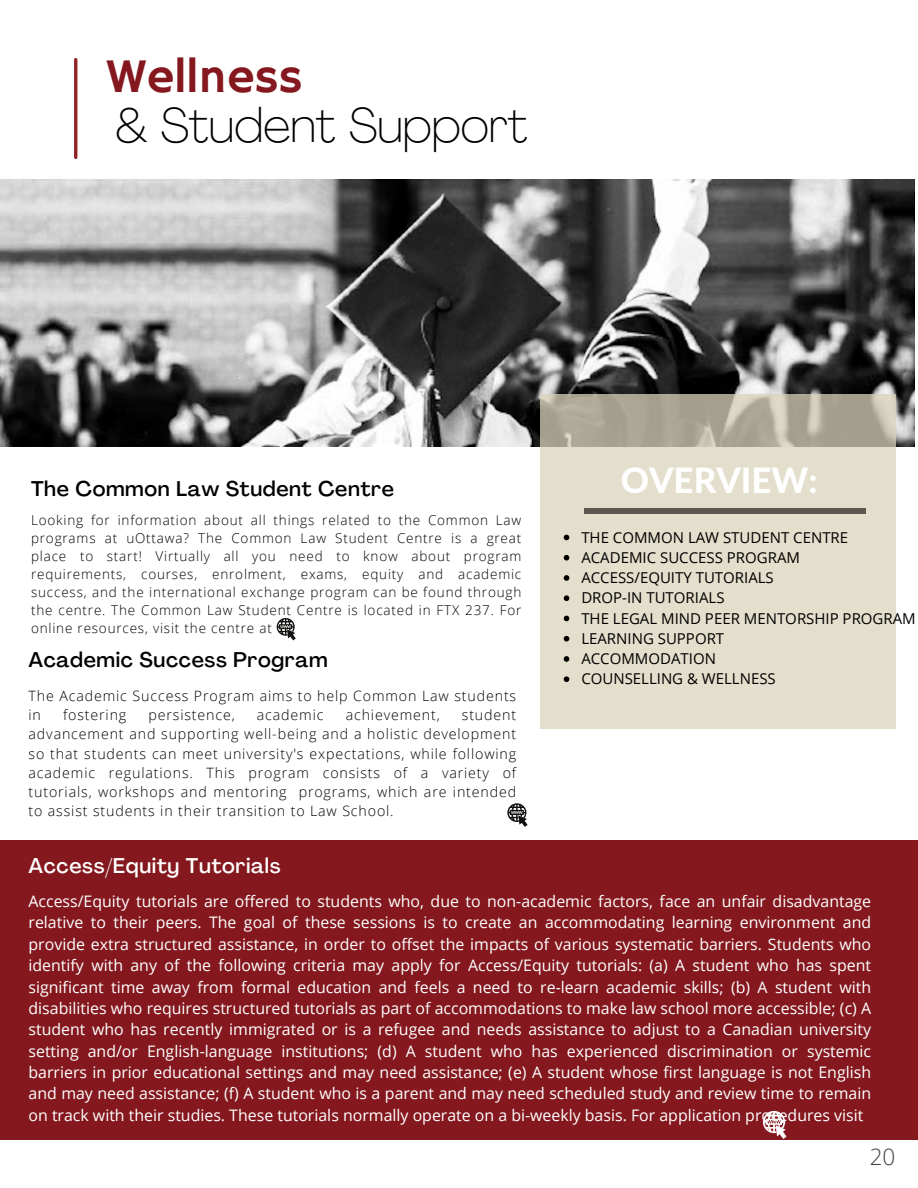
<style>
.page{position:relative;width:918px;height:1188px;background:#fff}
.page>*{position:absolute;margin:0;border:0;box-sizing:border-box;transform-origin:0 0}
.t1{font:100 48.15px "Agrandir";color:#000}
.t2{font:48.15px "Hammersmith One";color:#84181e}
.t3{font:800 34.95px "Lato Latin";color:#fff}
.t4{font:300 22.5px "Open Sans";color:#464544}
.t5{font:500 21px "Agrandir";letter-spacing:.03em;color:#000}
.t6{font:500 21px "Agrandir";letter-spacing:.03em;color:#fff}
.t7{font:15.9px/21.3px "Open Sans";color:#fff;text-align:justify}
.t8{font:15px "Open Sans";color:#000}
.t9{font:300 14.25px/19.2px "Open Sans";letter-spacing:.06em;color:#000}
.t10{font:300 13.5px/18px "Open Sans";letter-spacing:.06em;color:#000;text-align:justify}
</style>
<div class="page">
<div style="left:0;top:841px;width:918px;height:299px;background:#84181e"></div>
<svg style="left:507px;top:803px;width:21px;height:24px"></svg>
<img style="left:0;top:179px;width:915px;height:268px">
<svg style="left:540px;top:394px;width:356px;height:334px;background:#dbd5c3"></svg>
<svg style="left:763px;top:1111px;width:23px;height:28px"></svg>
<div style="left:584px;top:508px;width:281px;height:5px;background:#5b5851"></div>
<hr style="left:74px;top:60px;width:3px;height:97px;background:#902124">
<svg style="left:564px;top:535px;width:5px;height:5px"></svg>
<svg style="left:564px;top:555px;width:5px;height:6px"></svg>
<svg style="left:564px;top:575px;width:5px;height:6px"></svg>
<svg style="left:564px;top:595px;width:5px;height:6px"></svg>
<svg style="left:564px;top:616px;width:5px;height:5px"></svg>
<svg style="left:564px;top:636px;width:5px;height:6px"></svg>
<svg style="left:564px;top:656px;width:5px;height:6px"></svg>
<svg style="left:564px;top:676px;width:5px;height:6px"></svg>
<svg style="left:277px;top:618px;width:19px;height:22px"></svg>
<p class="t2" style="left:106px;top:49px;width:198px">Wellness</p>
<p class="t1" style="left:116px;top:106px;width:414px">&amp; Student Support</p>
<p class="t5" style="left:31px;top:481px;width:365px">The Common Law Student Centre</p>
<p class="t10" style="left:31px;top:511px;width:492px">Looking for information about all things related to the Common Law programs at uOttawa? The Common Law Student Centre is a great place to start! Virtually all you need to know about program requirements, courses, enrolment, exams, equity and academic success, and the international exchange program can be found through the centre. The Common Law Student Centre is located in FTX 237. For online resources, visit the centre at</p>
<p class="t5" style="left:29px;top:651px;width:301px">Academic Success Program</p>
<p class="t9" style="left:29px;top:686px;width:489px">The Academic Success Program aims to help Common Law students in</p>
<p class="t9" style="left:63px;top:705px;width:65px">fostering</p>
<p class="t9" style="left:148px;top:705px;width:88px">persistence,</p>
<p class="t9" style="left:257px;top:705px;width:68px">academic</p>
<p class="t9" style="left:346px;top:705px;width:96px">achievement,</p>
<p class="t9" style="left:29px;top:705px;width:489px;text-align:justify;text-indent:433px">student advancement and supporting well-being and a holistic development so that students can meet university's expectations, while following academic regulations. This program consists of a variety of tutorials, workshops and mentoring programs, which are intended to assist students in their transition to Law School.</p>
<p class="t3" style="left:621px;top:465px;width:198px">OVERVIEW:</p>
<p class="t8" style="left:581px;top:527px;width:268px">THE COMMON LAW STUDENT CENTRE</p>
<p class="t8" style="left:581px;top:547px;width:220px">ACADEMIC SUCCESS PROGRAM</p>
<p class="t8" style="left:581px;top:567px;width:194px">ACCESS/EQUITY TUTORIALS</p>
<p class="t8" style="left:581px;top:587px;width:145px">DROP-IN TUTORIALS</p>
<p class="t8" style="left:581px;top:608px;width:336px">THE LEGAL MIND PEER MENTORSHIP PROGRAM</p>
<p class="t8" style="left:581px;top:628px;width:144px">LEARNING SUPPORT</p>
<p class="t8" style="left:581px;top:648px;width:136px">ACCOMMODATION</p>
<p class="t8" style="left:581px;top:668px;width:196px">COUNSELLING &amp; WELLNESS</p>
<p class="t6" style="left:29px;top:857px;width:253px">Access/Equity Tutorials</p>
<p class="t7" style="left:29px;top:890px;width:844px">Access/Equity tutorials are offered to students who, due to non-academic factors, face an unfair disadvantage relative to their peers. The goal of these sessions is to create an accommodating learning environment and provide extra structured assistance, in order to offset the impacts of various systematic barriers. Students who identify with any of the following criteria may apply for Access/Equity tutorials: (a) A student who has spent significant time away from formal education and feels a need to re-learn academic skills; (b) A student with disabilities who requires structured tutorials as part of accommodations to make law school more accessible; (c) A student who has recently immigrated or is a refugee and needs assistance to adjust to a Canadian university setting and/or English-language institutions; (d) A student who has experienced discrimination or systemic barriers in prior educational settings and may need assistance; (e) A student whose first language is not English and may need assistance; (f) A student who is a parent and may need scheduled study and review time to remain on track with their studies. These tutorials normally operate on a bi-weekly basis. For application procedures visit</p>
<p class="t4" style="left:870px;top:1141px;width:27px">20</p>
</div>
